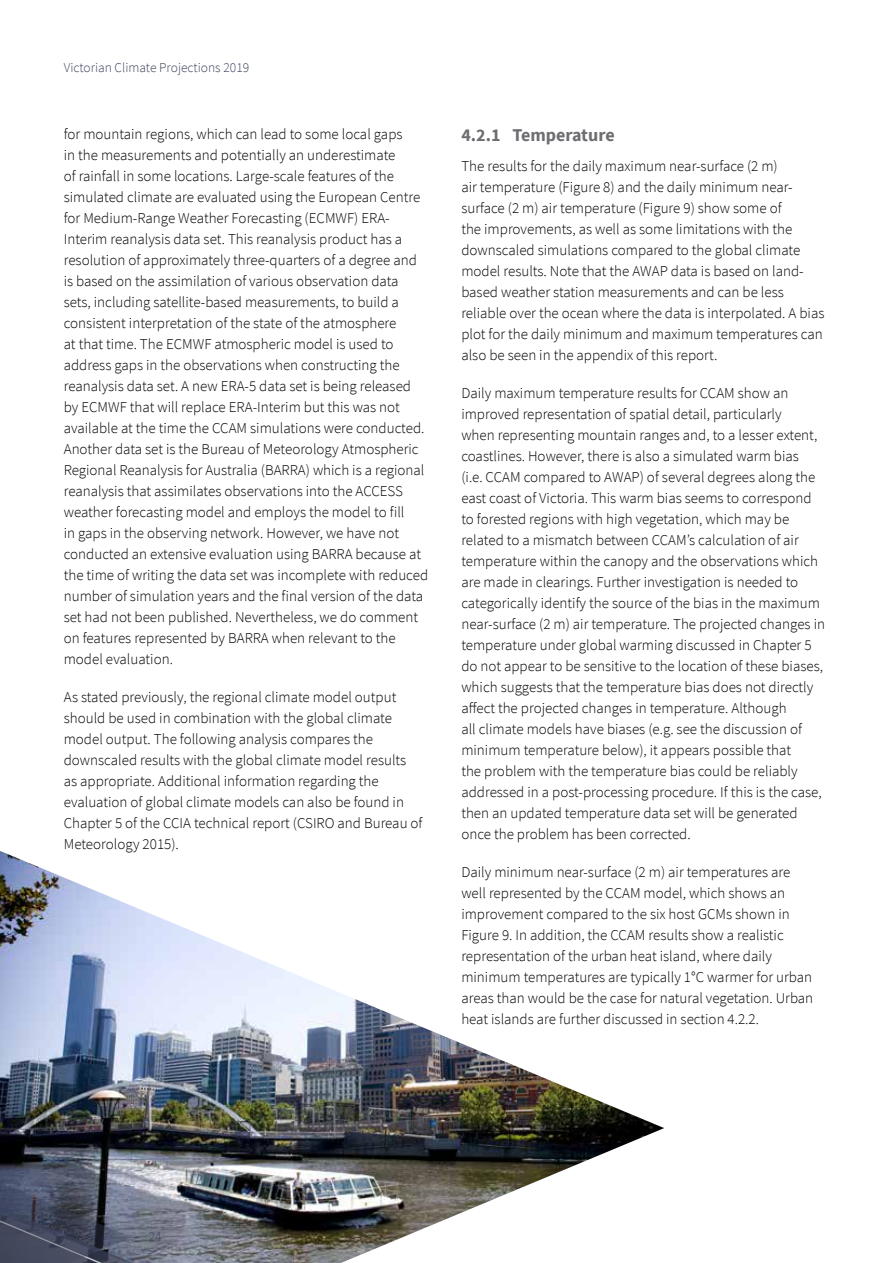
<style>
.page{position:relative;width:893px;height:1263px;background:#fff}
.page>*{position:absolute;margin:0;border:0;box-sizing:border-box;transform-origin:0 0}
.t1{font:700 18px "Source Sans Pro";color:#6d6e71}
.t2{font:300 15px/21px "Source Sans Pro";color:#000}
.t3{font:300 13.5px "Source Sans Pro";color:#3d425c}
</style>
<div class="page">
<img style="left:0;top:851px;width:664px;height:412px">
<svg style="left:0;top:1171px;width:249px;height:92px;background:#636877"></svg>
<p class="t3" style="left:64px;top:59px;width:187px">Victorian Climate Projections 2019</p>
<p class="t2" style="left:64px;top:123px;width:366px">for mountain regions, which can lead to some local gaps<br>in the measurements and potentially an underestimate<br>of rainfall in some locations. Large-scale features of the simulated climate are evaluated using the European Centre for Medium-Range Weather Forecasting (ECMWF) ERA-Interim reanalysis data set. This reanalysis product has a resolution of approximately three-quarters of a degree and is based on the assimilation of various observation data sets, including satellite-based measurements, to build a consistent interpretation of the state of the atmosphere<br>at that time. The ECMWF atmospheric model is used to address gaps in the observations when constructing the reanalysis data set. A new ERA-5 data set is being released by ECMWF that will replace ERA-Interim but this was not available at the time the CCAM simulations were conducted.<br>Another data set is the Bureau of Meteorology Atmospheric Regional Reanalysis for Australia (BARRA) which is a regional reanalysis that assimilates observations into the ACCESS weather forecasting model and employs the model to fill<br>in gaps in the observing network. However, we have not conducted an extensive evaluation using BARRA because at the time of writing the data set was incomplete with reduced number of simulation years and the final version of the data set had not been published. Nevertheless, we do comment on features represented by BARRA when relevant to the model evaluation.</p>
<p class="t2" style="left:64px;top:686px;width:360px">As stated previously, the regional climate model output should be used in combination with the global climate model output. The following analysis compares the downscaled results with the global climate model results as appropriate. Additional information regarding the evaluation of global climate models can also be found in Chapter 5 of the CCIA technical report (CSIRO and Bureau of Meteorology 2015).</p>
<p class="t1" style="left:461px;top:123px;width:155px">4.2.1 Temperature</p>
<p class="t2" style="left:461px;top:155px;width:365px">The results for the daily maximum near-surface (2 m)<br>air temperature (Figure 8) and the daily minimum near&shy;surface (2 m) air temperature (Figure 9) show some of<br>the improvements, as well as some limitations with the downscaled simulations compared to the global climate model results. Note that the AWAP data is based on land&shy;based weather station measurements and can be less reliable over the ocean where the data is interpolated. A bias plot for the daily minimum and maximum temperatures can also be seen in the appendix of this report.</p>
<p class="t2" style="left:461px;top:382px;width:365px">Daily maximum temperature results for CCAM show an improved representation of spatial detail, particularly<br>when representing mountain ranges and, to a lesser extent, coastlines. However, there is also a simulated warm bias<br>(i.e. CCAM compared to AWAP) of several degrees along the east coast of Victoria. This warm bias seems to correspond to forested regions with high vegetation, which may be related to a mismatch between CCAM’s calculation of air temperature within the canopy and the observations which are made in clearings. Further investigation is needed to categorically identify the source of the bias in the maximum near-surface (2 m) air temperature. The projected changes in temperature under global warming discussed in Chapter 5 do not appear to be sensitive to the location of these biases, which suggests that the temperature bias does not directly affect the projected changes in temperature. Although<br>all climate models have biases (e.g. see the discussion of minimum temperature below), it appears possible that<br>the problem with the temperature bias could be reliably addressed in a post-processing procedure. If this is the case, then an updated temperature data set will be generated once the problem has been corrected.</p>
<p class="t2" style="left:461px;top:861px;width:353px">Daily minimum near-surface (2 m) air temperatures are well represented by the CCAM model, which shows an improvement compared to the six host GCMs shown in Figure 9. In addition, the CCAM results show a realistic representation of the urban heat island, where daily minimum temperatures are typically 1°C warmer for urban areas than would be the case for natural vegetation. Urban heat islands are further discussed in section 4.2.2.</p>
<p class="t3" style="left:149px;top:1228px;width:14px">24</p>
</div>
